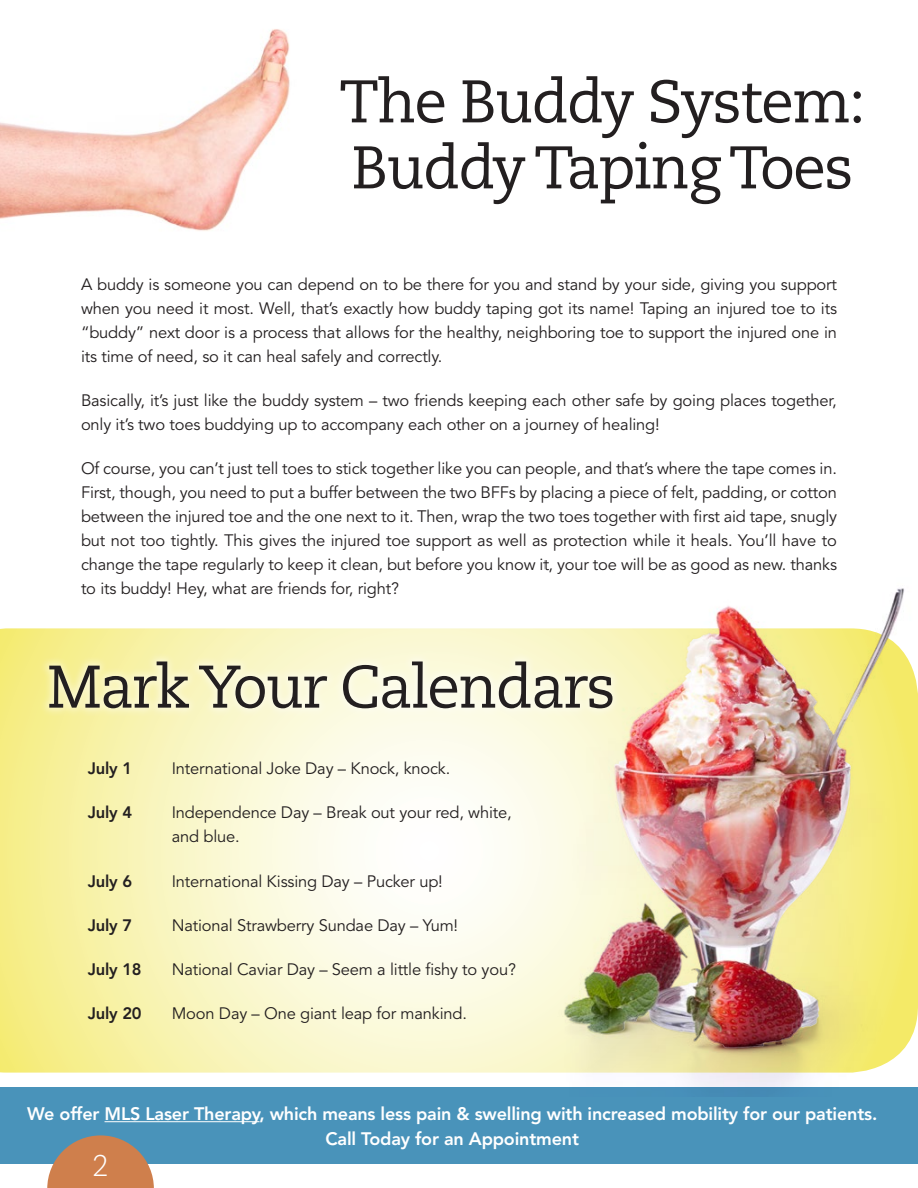
<style>
.page{position:relative;width:918px;height:1188px;background:#fff}
.page>*{position:absolute;margin:0;border:0;box-sizing:border-box;transform-origin:0 0}
.t1{font:60px/66px "Caecilia LT Std";letter-spacing:-.03em;color:#231f20}
.t2{font:300 30px "Caecilia LT Std";color:#fff}
.t3{font:800 18px/25.5px "Avenir LT Std";letter-spacing:-.01em;color:#fff;text-align:center}
.t4{font:16.5px/24px "Avenir LT Std";letter-spacing:-.01em;color:#231f20;text-align:justify}
.t5{font:800 16.5px "Avenir LT Std";letter-spacing:-.01em;color:#231f20}
</style>
<div class="page">
<div style="left:0;top:1088px;width:918px;height:76px;background:#4993ba"></div>
<hr style="left:105px;top:1121px;width:154px;height:1px;background:#fff">
<hr style="left:917px;top:0;width:1px;height:1188px;background:#eff7f9">
<img style="left:917px;top:1096px;width:1px;height:92px">
<img style="left:0;top:29px;width:290px;height:202px">
<svg style="left:0;top:628px;width:547px;height:445px"></svg>
<svg style="left:47px;top:1135px;width:107px;height:53px"></svg>
<div style="left:39px;top:652px;width:583px;height:66px;background:#fff;opacity:.55"></div>
<img style="left:547px;top:551px;width:371px;height:545px">
<h1 class="t1" style="left:339px;top:70px;width:527px">The Buddy System:<br>Buddy Taping Toes</h1>
<p class="t4" style="left:81px;top:272px;width:758px">A buddy is someone you can depend on to be there for you and stand by your side, giving you support when you need it most. Well, that’s exactly how buddy taping got its name! Taping an injured toe to its “buddy” next door is a process that allows for the healthy, neighboring toe to support the injured one in its time of need, so it can heal safely and correctly.</p>
<p class="t4" style="left:81px;top:389px;width:757px">Basically, it’s just like the buddy system – two friends keeping each other safe by going places together, only it’s two toes buddying up to accompany each other on a journey of healing!</p>
<p class="t4" style="left:81px;top:457px;width:758px">Of course, you can’t just tell toes to stick together like you can people, and that’s where the tape comes in.<br>First, though, you need to put a buffer between the two BFFs by placing a piece of felt, padding, or cotton between the injured toe and the one next to it. Then, wrap the two toes together with first aid tape, snugly but not too tightly. This gives the injured toe support as well as protection while it heals. You’ll have to change the tape regularly to keep it clean, but before you know it, your toe will be as good as new. thanks to its buddy! Hey, what are friends for, right?</p>
<h1 class="t1" style="left:47px;top:655px;width:570px">Mark Your Calendars</h1>
<p class="t5" style="left:88px;top:759px;width:46px">July 1</p>
<p class="t4" style="left:172px;top:757px;width:280px">International Joke Day – Knock, knock.</p>
<p class="t5" style="left:88px;top:803px;width:46px">July 4</p>
<p class="t4" style="left:172px;top:801px;width:342px">Independence Day – Break out your red, white, and blue.</p>
<p class="t5" style="left:88px;top:871px;width:46px">July 6</p>
<p class="t4" style="left:172px;top:869px;width:273px">International Kissing Day – Pucker up!</p>
<p class="t5" style="left:88px;top:915px;width:46px">July 7</p>
<p class="t4" style="left:172px;top:914px;width:288px">National Strawberry Sundae Day – Yum!</p>
<p class="t5" style="left:88px;top:960px;width:56px">July 18</p>
<p class="t4" style="left:172px;top:958px;width:346px">National Caviar Day – Seem a little fishy to you?</p>
<p class="t5" style="left:88px;top:1004px;width:56px">July 20</p>
<p class="t4" style="left:172px;top:1002px;width:297px">Moon Day – One giant leap for mankind.</p>
<p class="t3" style="left:27px;top:1101px;width:852px">We offer MLS Laser Therapy, which means less pain &amp; swelling with increased mobility for our patients.<br>Call Today for an Appointment</p>
<h2 class="t2" style="left:92px;top:1149px;width:18px">2</h2>
</div>
